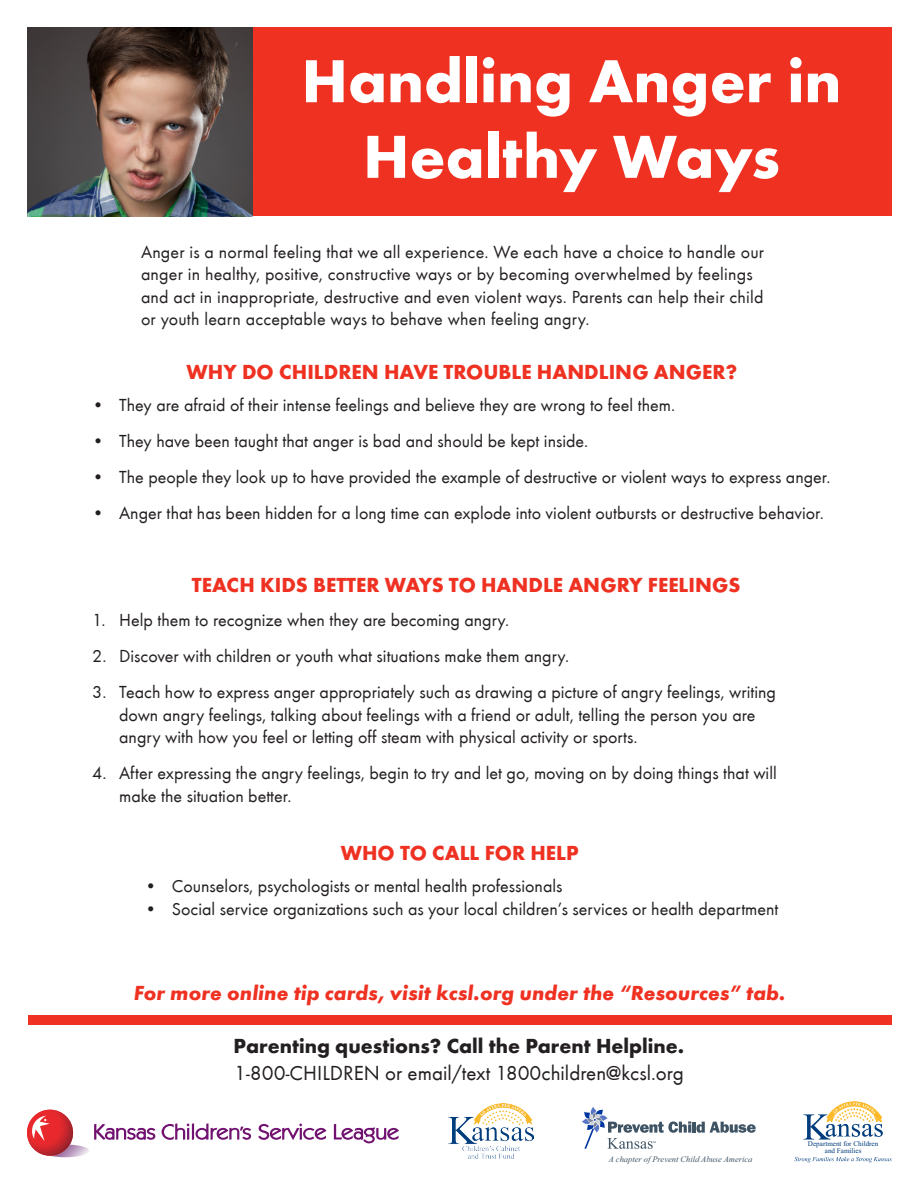
<style>
.page{position:relative;width:918px;height:1188px;background:#fff}
.page>*{position:absolute;margin:0;border:0;box-sizing:border-box;transform-origin:0 0}
.t1{font:700 63px "Futura T";color:#fff}
.t2{font:700 21px "Futura T";color:#ef3122}
.t3{font:italic 700 21px "Futura T";color:#ef3122}
.t4{font:21px "Futura T Boo";color:#231f20}
.t5{font:700 21px "Futura T";color:#231f20}
.t6{font:18px/22.5px "Futura T Boo";color:#231f20}
.t7{font:italic 8.4px "Times New Roman";color:#3e5364}
.t8{font:7.05px/7.2px "Times New Roman";color:#013d7d;text-align:center}
</style>
<div class="page">
<div style="left:28px;top:1016px;width:864px;height:9px;background:#ef3122"></div>
<svg style="left:94px;top:1123px;width:305px;height:20px"></svg>
<img style="left:52px;top:1145px;width:37px;height:12px">
<img style="left:27px;top:1110px;width:46px;height:46px">
<svg style="left:31px;top:1116px;width:19px;height:25px"></svg>
<img style="left:449px;top:1103px;width:85px;height:56px">
<svg style="left:803px;top:1102px;width:80px;height:38px"></svg>
<svg style="left:794px;top:1157px;width:98px;height:5px"></svg>
<svg style="left:582px;top:1107px;width:174px;height:42px"></svg>
<div style="left:202px;top:27px;width:690px;height:189px;background:#ef3122"></div>
<img style="left:28px;top:27px;width:225px;height:189px">
<p class="t1" style="left:302px;top:44px;width:541px">Handling Anger in</p>
<p class="t1" style="left:363px;top:120px;width:418px">Healthy Ways</p>
<p class="t6" style="left:141px;top:241px;width:625px">Anger is a normal feeling that we all experience. We each have a choice to handle our anger in healthy, positive, constructive ways or by becoming overwhelmed by feelings and act in inappropriate, destructive and even violent ways. Parents can help their child or youth learn acceptable ways to behave when feeling angry.</p>
<p class="t2" style="left:187px;top:359px;width:552px">WHY DO CHILDREN HAVE TROUBLE HANDLING ANGER?</p>
<p class="t6" style="left:92px;top:394px;width:585px">• They are afraid of their intense feelings and believe they are wrong to feel them.</p>
<p class="t6" style="left:92px;top:430px;width:498px">• They have been taught that anger is bad and should be kept inside.</p>
<p class="t6" style="left:92px;top:466px;width:740px">• The people they look up to have provided the example of destructive or violent ways to express anger.</p>
<p class="t6" style="left:92px;top:502px;width:733px">• Anger that has been hidden for a long time can explode into violent outbursts or destructive behavior.</p>
<p class="t2" style="left:192px;top:573px;width:550px">TEACH KIDS BETTER WAYS TO HANDLE ANGRY FEELINGS</p>
<p class="t6" style="left:92px;top:609px;width:418px">1. Help them to recognize when they are becoming angry.</p>
<p class="t6" style="left:92px;top:645px;width:478px">2. Discover with children or youth what situations make them angry.</p>
<p class="t6" style="left:119px;top:681px;width:658px;text-indent:-27px">3. Teach how to express anger appropriately such as drawing a picture of angry feelings, writing down angry feelings, talking about feelings with a friend or adult, telling the person you are angry with how you feel or letting off steam with physical activity or sports.</p>
<p class="t6" style="left:119px;top:762px;width:659px;text-indent:-27px">4. After expressing the angry feelings, begin to try and let go, moving on by doing things that will make the situation better.</p>
<p class="t2" style="left:341px;top:840px;width:239px">WHO TO CALL FOR HELP</p>
<p class="t6" style="left:145px;top:875px;width:419px">• Counselors, psychologists or mental health professionals</p>
<p class="t6" style="left:145px;top:898px;width:635px">• Social service organizations such as your local children’s services or health department</p>
<p class="t3" style="left:134px;top:981px;width:653px">For more online tip cards, visit kcsl.org under the “Resources” tab.</p>
<p class="t5" style="left:234px;top:1033px;width:452px">Parenting questions? Call the Parent Helpline.</p>
<p class="t4" style="left:234px;top:1061px;width:451px">1-800-CHILDREN or email/text 1800children@kcsl.org</p>
<p class="t7" style="left:609px;top:1153px;width:145px">A chapter of Prevent Child Abuse America</p>
<p class="t8" style="left:808px;top:1140px;width:72px">Department for Children and Families</p>
</div>
